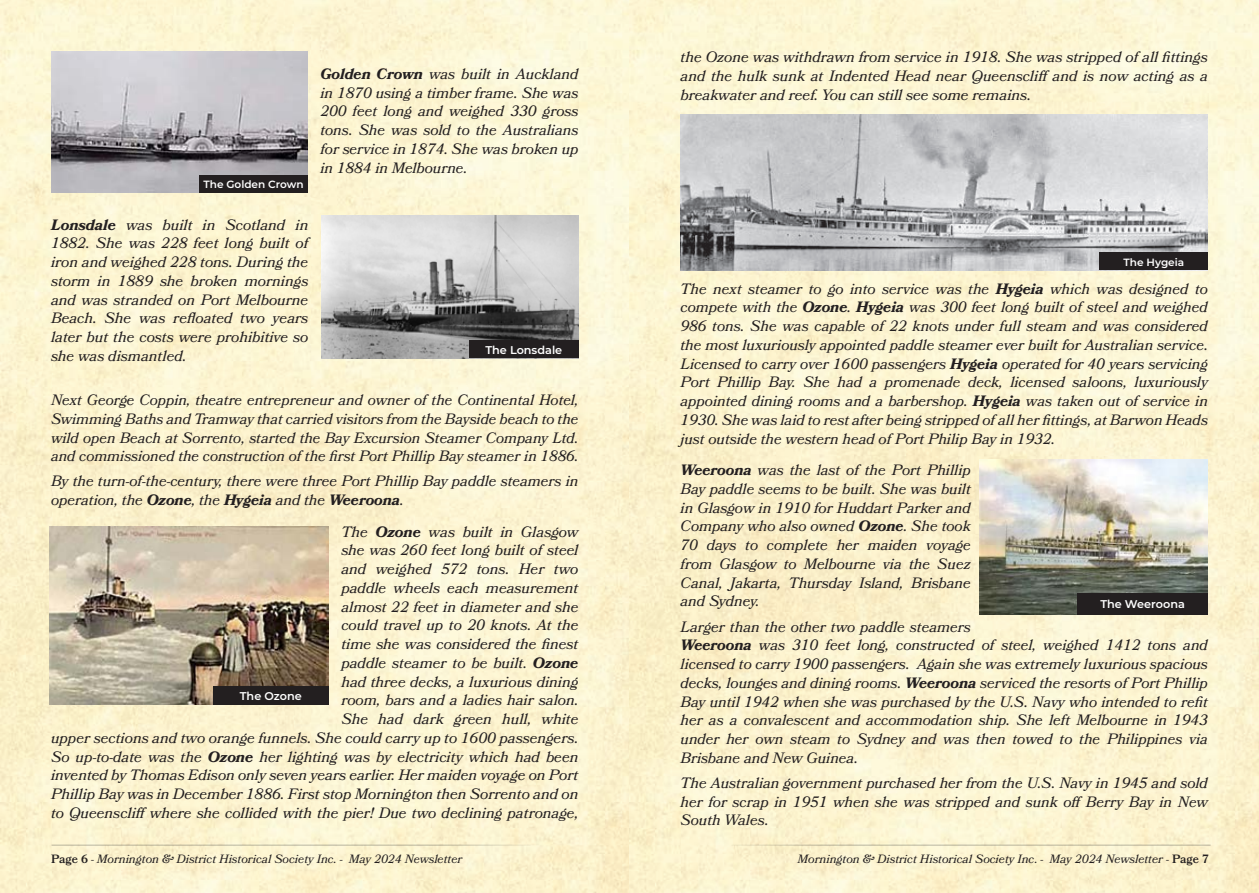
<style>
.page{position:relative;width:1259px;height:893px;background:#fff}
.page>*{position:absolute;margin:0;border:0;box-sizing:border-box;transform-origin:0 0}
.t1{font:italic 15px/18.8px "Bookmania";color:#231f20;text-align:justify}
.t2{font:italic 12px "Bookmania";color:#231f20}
.t3{font:600 11.25px "Montserrat";color:#fff}
.t4{font:600 10.5px "Montserrat";color:#fff}
.s1{font-weight:700}
.s2{font-weight:600;font-style:normal}
</style>
<div class="page">
<img style="left:0;top:0;width:1259px;height:893px">
<hr style="left:52px;top:845px;width:478px;height:1px;background:#bcbdc0">
<hr style="left:731px;top:845px;width:479px;height:1px;background:#bcbdc0">
<img style="left:51px;top:51px;width:257px;height:142px">
<div style="left:200px;top:175px;width:108px;height:18px;background:#231f20"></div>
<img style="left:321px;top:215px;width:257px;height:143px">
<div style="left:469px;top:341px;width:109px;height:17px;background:#231f20"></div>
<img style="left:50px;top:527px;width:278px;height:178px">
<div style="left:213px;top:686px;width:115px;height:19px;background:#231f20"></div>
<img style="left:680px;top:114px;width:528px;height:156px">
<div style="left:1100px;top:252px;width:108px;height:18px;background:#231f20"></div>
<img style="left:979px;top:459px;width:229px;height:156px">
<div style="left:1077px;top:594px;width:131px;height:21px;background:#231f20"></div>
<p class="t4" style="left:203px;top:177px;width:102px">The Golden Crown</p>
<p class="t1" style="left:320px;top:64px;width:260px"><span class="s1">Golden Crown</span> was built in Auckland in 1870 using a timber frame. She was 200 feet long and weighed 330 gross tons. She was sold to the Australians for service in 1874. She was broken up in 1884 in Melbourne.</p>
<p class="t1" style="left:51px;top:215px;width:259px"><span class="s1">Lonsdale</span> was built in Scotland in 1882. She was 228 feet long built of iron and weighed 228 tons. During the storm in 1889 she broken mornings and was stranded on Port Melbourne Beach. She was refloated two years later but the costs were prohibitive so she was dismantled.</p>
<p class="t1" style="left:51px;top:390px;width:529px">Next George Coppin, theatre entrepreneur and owner of the Continental Hotel, Swimming Baths and Tramway that carried visitors from the Bayside beach to the wild open Beach at Sorrento, started the Bay Excursion Steamer Company Ltd. and commissioned the construction of the first Port Phillip Bay steamer in 1886.</p>
<p class="t1" style="left:51px;top:472px;width:529px">By the turn-of-the-century, there were three Port Phillip Bay paddle steamers in operation, the <span class="s1">Ozone</span>, the <span class="s1">Hygeia</span> and the <span class="s1">Weeroona</span>.</p>
<p class="t1" style="left:51px;top:522px;width:529px;text-align:right">The <span class="s1">Ozone</span> was built in Glasgow<br>she was 260 feet long built of steel<br>and weighed 572 tons. Her two<br>paddle wheels each measurement<br>almost 22 feet in diameter and she<br>could travel up to 20 knots. At the<br>time she was considered the finest<br>paddle steamer to be built. <span class="s1">Ozone<br></span>had three decks, a luxurious dining<br>room, bars and a ladies hair salon.<br>She had dark green hull, white<br>upper sections and two orange funnels. She could carry up to 1600 passengers.<br>So up-to-date was the <span class="s1">Ozone</span> her lighting was by electricity which had been invented by Thomas Edison only seven years earlier. Her maiden voyage on Port Phillip Bay was in December 1886. First stop Mornington then Sorrento and on to Queenscliff where she collided with the pier! Due two declining patronage,</p>
<p class="t3" style="left:485px;top:342px;width:78px">The Lonsdale</p>
<p class="t3" style="left:240px;top:688px;width:64px">The Ozone</p>
<p class="t1" style="left:680px;top:48px;width:529px">the Ozone was withdrawn from service in 1918. She was stripped of all fittings and the hulk sunk at Indented Head near Queenscliff and is now acting as a breakwater and reef. You can still see some remains.</p>
<p class="t4" style="left:1123px;top:254px;width:62px">The Hygeia</p>
<p class="t1" style="left:680px;top:279px;width:529px">The next steamer to go into service was the <span class="s1">Hygeia</span> which was designed to compete with the <span class="s1">Ozone</span>. <span class="s1">Hygeia</span> was 300 feet long built of steel and weighed 986 tons. She was capable of 22 knots under full steam and was considered the most luxuriously appointed paddle steamer ever built for Australian service.<br>Licensed to carry over 1600 passengers <span class="s1">Hygeia</span> operated for 40 years servicing Port Phillip Bay. She had a promenade deck, licensed saloons, luxuriously appointed dining rooms and a barbershop. <span class="s1">Hygeia</span> was taken out of service in 1930. She was laid to rest after being stripped of all her fittings, at Barwon Heads just outside the western head of Port Philip Bay in 1932.</p>
<p class="t1" style="left:680px;top:461px;width:292px"><span class="s1">Weeroona</span> was the last of the Port Phillip Bay paddle seems to be built. She was built in Glasgow in 1910 for Huddart Parker and Company who also owned <span class="s1">Ozone</span>. She took 70 days to complete her maiden voyage from Glasgow to Melbourne via the Suez Canal, Jakarta, Thursday Island, Brisbane and Sydney.</p>
<p class="t1" style="left:680px;top:617px;width:529px;text-align:left">Larger than the other two paddle steamers<br><span class="s1">Weeroona</span> was 310 feet long, constructed of steel, weighed 1412 tons and licensed to carry 1900 passengers. Again she was extremely luxurious spacious decks, lounges and dining rooms. <span class="s1">Weeroona</span> serviced the resorts of Port Phillip Bay until 1942 when she was purchased by the U.S. Navy who intended to refit her as a convalescent and accommodation ship. She left Melbourne in 1943 under her own steam to Sydney and was then towed to the Philippines via Brisbane and New Guinea.</p>
<p class="t1" style="left:680px;top:773px;width:529px">The Australian government purchased her from the U.S. Navy in 1945 and sold her for scrap in 1951 when she was stripped and sunk off Berry Bay in New South Wales.</p>
<p class="t3" style="left:1100px;top:596px;width:86px">The Weeroona</p>
<p class="t2" style="left:51px;top:852px;width:413px"><span class="s2">Page 6</span> - Mornington &amp; District Historical Society Inc. - May 2024 Newsletter</p>
<p class="t2" style="left:797px;top:852px;width:413px">Mornington &amp; District Historical Society Inc. - May 2024 Newsletter - <span class="s2">Page 7</span></p>
</div>
